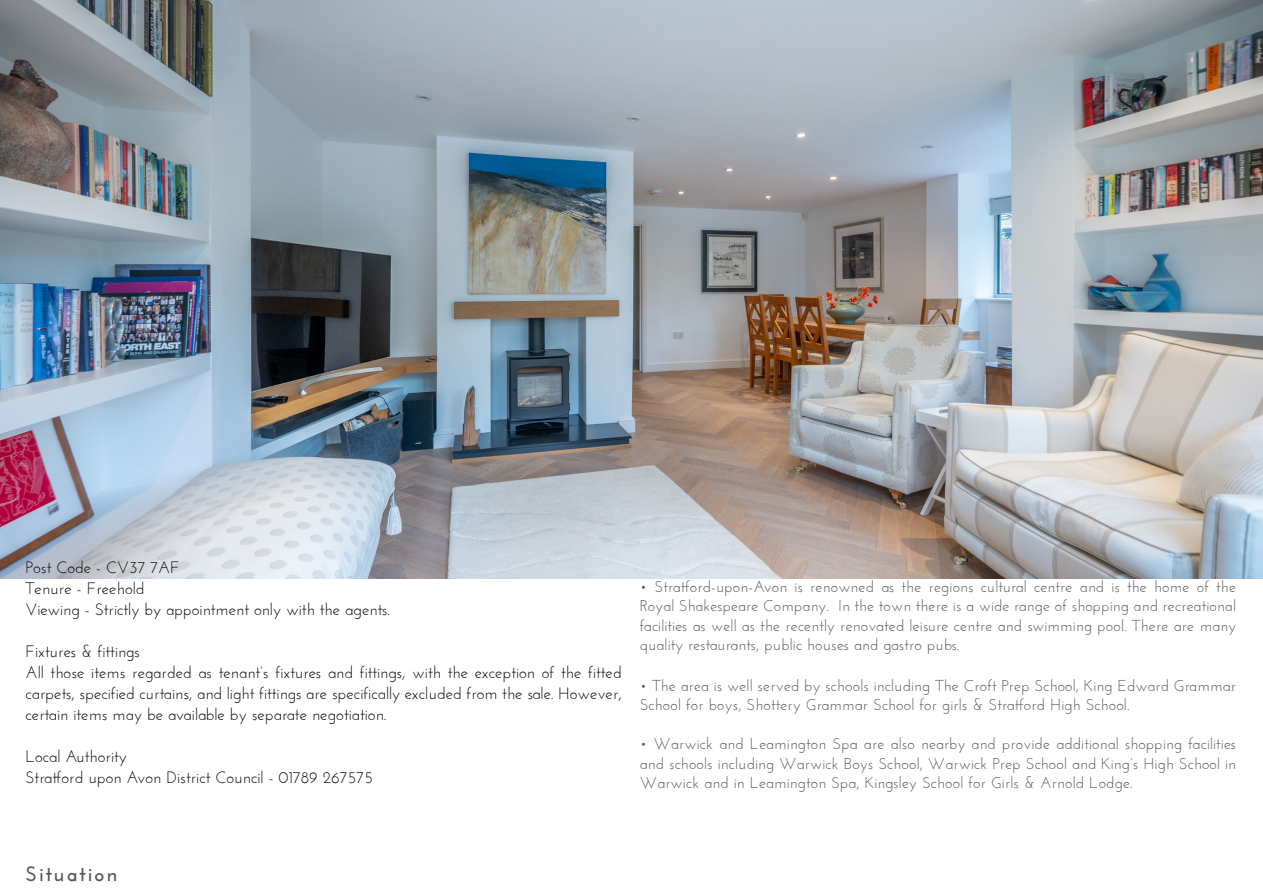
<style>
.page{position:relative;width:1263px;height:893px;background:#fff}
.page>*{position:absolute;margin:0;border:0;box-sizing:border-box;transform-origin:0 0}
.t1{font:700 21px "Josefin Sans";letter-spacing:.1em;color:#57585a}
.t2{font:16.5px/21px "Josefin Sans";color:#040503;text-align:justify}
.t3{font:15.75px/19.5px "Josefin Sans";letter-spacing:.01em;color:#57585a;text-align:justify}
</style>
<div class="page">
<img style="left:0;top:0;width:1263px;height:578px">
<p class="t2" style="left:26px;top:557px;width:156px">Post Code - CV37 7AF</p>
<p class="t2" style="left:26px;top:578px;width:120px">Tenure - Freehold</p>
<p class="t2" style="left:26px;top:599px;width:366px">Viewing - Strictly by appointment only with the agents.</p>
<p class="t2" style="left:26px;top:641px;width:116px">Fixtures &amp; fittings</p>
<p class="t2" style="left:26px;top:662px;width:598px">All those items regarded as tenant’s fixtures and fittings, with the exception of the fitted carpets, specified curtains, and light fittings are specifically excluded from the sale. However, certain items may be available by separate negotiation.</p>
<p class="t2" style="left:26px;top:746px;width:103px">Local Authority</p>
<p class="t2" style="left:26px;top:767px;width:349px">Stratford upon Avon District Council - 01789 267575</p>
<p class="t3" style="left:640px;top:576px;width:598px">• Stratford-upon-Avon is renowned as the regions cultural centre and is the home of the Royal Shakespeare Company. In the town there is a wide range of shopping and recreational facilities as well as the recently renovated leisure centre and swimming pool. There are many quality restaurants, public houses and gastro pubs.</p>
<p class="t3" style="left:640px;top:675px;width:598px">• The area is well served by schools including The Croft Prep School, King Edward Grammar<br>School for boys, Shottery Grammar School for girls &amp; Stratford High School.</p>
<p class="t3" style="left:640px;top:734px;width:598px">• Warwick and Leamington Spa are also nearby and provide additional shopping facilities and schools including Warwick Boys School, Warwick Prep School and King’s High School in Warwick and in Leamington Spa, Kingsley School for Girls &amp; Arnold Lodge.</p>
<p class="t1" style="left:26px;top:861px;width:93px">Situation</p>
</div>
